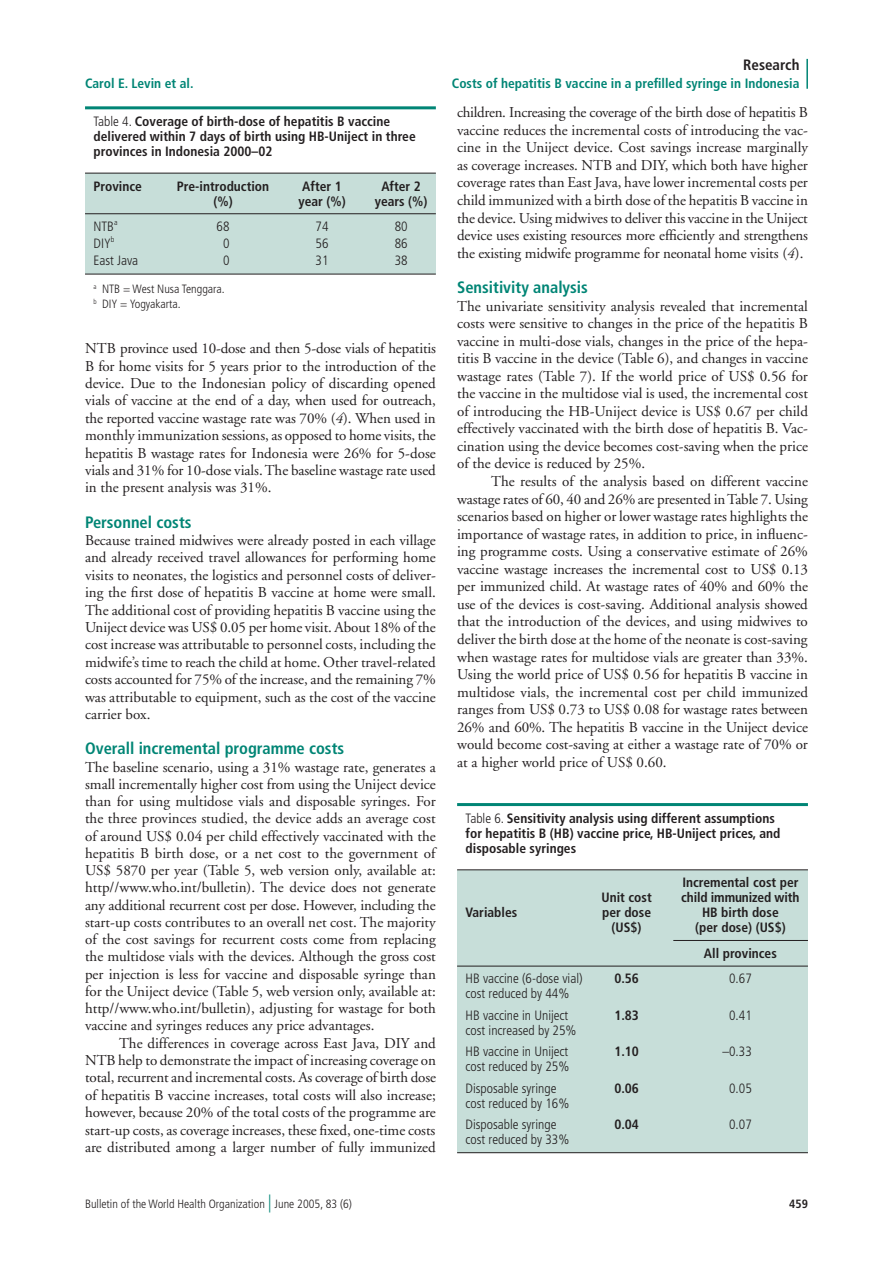
<style>
.page{position:relative;width:893px;height:1263px;background:#fff}
.page>*{position:absolute;margin:0;border:0;box-sizing:border-box;transform-origin:0 0}
.t1{font:700 condensed 16.5px "Frutiger";color:#008575}
.t2{font:15px/17.5px "Adobe Garamond";color:#231f20;text-align:justify}
.t3{font:700 condensed 15px "Frutiger";color:#231f20}
.t4{font:700 condensed 13.5px/15px "Frutiger";color:#231f20}
.t5{font:300 condensed 13.5px/21.5px "Frutiger";color:#231f20}
.t6{font:700 condensed 13.5px "Frutiger";color:#008575}
.t7{font:300 condensed 12px/15px "Frutiger";color:#231f20}
.t8{font:700 condensed 12px "Frutiger";color:#231f20}
.s1{font-weight:300}
.s2{font-style:italic}
.s3{font-size:18px;color:#008575}
</style>
<div class="page">
<svg style="left:85px;top:109px;width:109px;height:1px"></svg>
<hr style="left:806px;top:59px;width:2px;height:30px;background:#008575">
<div style="left:85px;top:173px;width:351px;height:101px;background:#c7ded9"></div>
<div style="left:457px;top:870px;width:351px;height:283px;background:#c7ded9"></div>
<hr style="left:85px;top:106px;width:351px;height:3px;background:#008575">
<hr style="left:85px;top:173px;width:351px;height:1px;background:#231f20">
<hr style="left:85px;top:213px;width:351px;height:1px;background:#231f20">
<hr style="left:85px;top:274px;width:351px;height:1px;background:#231f20">
<hr style="left:457px;top:803px;width:351px;height:3px;background:#008575">
<hr style="left:457px;top:869px;width:351px;height:1px;background:#231f20">
<hr style="left:673px;top:940px;width:135px;height:1px;background:#231f20">
<hr style="left:457px;top:966px;width:351px;height:1px;background:#231f20">
<hr style="left:457px;top:1152px;width:351px;height:1px;background:#231f20">
<p class="t3" style="left:743px;top:56px;width:58px">Research</p>
<p class="t6" style="left:85px;top:75px;width:110px">Carol E. Levin et al.</p>
<p class="t6" style="left:452px;top:75px;width:349px">Costs of hepatitis B vaccine in a prefilled syringe in Indonesia</p>
<p class="t4" style="left:94px;top:114px;width:324px"><span class="s1">Table 4.</span> Coverage of birth-dose of hepatitis B vaccine delivered within 7 days of birth using HB-Uniject in three provinces in Indonesia 2000–02</p>
<p class="t4" style="left:94px;top:178px;width:50px">Province</p>
<p class="t4" style="left:177px;top:178px;width:94px">Pre-introduction</p>
<p class="t4" style="left:302px;top:178px;width:41px">After 1</p>
<p class="t4" style="left:381px;top:178px;width:41px">After 2</p>
<p class="t4" style="left:213px;top:193px;width:21px">(%)</p>
<p class="t4" style="left:298px;top:193px;width:49px">year (%)</p>
<p class="t4" style="left:375px;top:193px;width:54px">years (%)</p>
<p class="t5" style="left:94px;top:216px;width:26px">NTB<sup>a</sup></p>
<p class="t5" style="left:217px;top:216px;width:14px">68</p>
<p class="t5" style="left:316px;top:216px;width:14px">74</p>
<p class="t5" style="left:395px;top:216px;width:14px">80</p>
<p class="t5" style="left:94px;top:233px;width:22px">DIY<sup>b</sup></p>
<p class="t5" style="left:223px;top:233px;width:8px">0</p>
<p class="t5" style="left:316px;top:233px;width:14px">56</p>
<p class="t5" style="left:395px;top:233px;width:14px">86</p>
<p class="t5" style="left:94px;top:250px;width:46px">East Java</p>
<p class="t5" style="left:223px;top:250px;width:8px">0</p>
<p class="t5" style="left:316px;top:250px;width:14px">31</p>
<p class="t5" style="left:395px;top:250px;width:14px">38</p>
<p class="t7" style="left:94px;top:282px;width:133px"><sup>a</sup> NTB = West Nusa Tenggara. <sup>b</sup> DIY = Yogyakarta.</p>
<p class="t2" style="left:85px;top:340px;width:352px">NTB province used 10-dose and then 5-dose vials of hepatitis B for home visits for 5 years prior to the introduction of the device. Due to the Indonesian policy of discarding opened vials of vaccine at the end of a day, when used for outreach, the reported vaccine wastage rate was 70% (<span class="s2">4</span>). When used in monthly immunization sessions, as opposed to home visits, the hepatitis B wastage rates for Indonesia were 26% for 5-dose vials and 31% for 10-dose vials. The baseline wastage rate used in the present analysis was 31%.</p>
<p class="t1" style="left:85px;top:512px;width:108px">Personnel costs</p>
<p class="t2" style="left:85px;top:532px;width:352px">Because trained midwives were already posted in each village and already received travel allowances for performing home visits to neonates, the logistics and personnel costs of deliver&shy;ing the first dose of hepatitis B vaccine at home were small.<br>The additional cost of providing hepatitis B vaccine using the Uniject device was US$ 0.05 per home visit. About 18% of the cost increase was attributable to personnel costs, including the midwife’s time to reach the child at home. Other travel-related costs accounted for 75% of the increase, and the remaining 7% was attributable to equipment, such as the cost of the vaccine carrier box.</p>
<p class="t1" style="left:85px;top:739px;width:261px">Overall incremental programme costs</p>
<p class="t2" style="left:85px;top:758px;width:352px">The baseline scenario, using a 31% wastage rate, generates a small incrementally higher cost from using the Uniject device than for using multidose vials and disposable syringes. For the three provinces studied, the device adds an average cost of around US$ 0.04 per child effectively vaccinated with the hepatitis B birth dose, or a net cost to the government of US$ 5870 per year (Table 5, web version only, available at: http//www.who.int/bulletin). The device does not generate any additional recurrent cost per dose. However, including the start-up costs contributes to an overall net cost. The majority of the cost savings for recurrent costs come from replacing the multidose vials with the devices. Although the gross cost per injection is less for vaccine and disposable syringe than for the Uniject device (Table 5, web version only, available at: http//www.who.int/bulletin), adjusting for wastage for both vaccine and syringes reduces any price advantages.</p>
<p class="t2" style="left:85px;top:1034px;width:353px;text-indent:34px">The differences in coverage across East Java, DIY and NTB help to demonstrate the impact of increasing coverage on total, recurrent and incremental costs. As coverage of birth dose of hepatitis B vaccine increases, total costs will also increase; however, because 20% of the total costs of the programme are start-up costs, as coverage increases, these fixed, one-time costs are distributed among a larger number of fully immunized</p>
<p class="t2" style="left:457px;top:104px;width:352px">children. Increasing the coverage of the birth dose of hepatitis B vaccine reduces the incremental costs of introducing the vac&shy;cine in the Uniject device. Cost savings increase marginally as coverage increases. NTB and DIY, which both have higher coverage rates than East Java, have lower incremental costs per child immunized with a birth dose of the hepatitis B vaccine in the device. Using midwives to deliver this vaccine in the Uniject device uses existing resources more efficiently and strengthens the existing midwife programme for neonatal home visits (<span class="s2">4</span>).</p>
<p class="t1" style="left:457px;top:277px;width:132px">Sensitivity analysis</p>
<p class="t2" style="left:457px;top:297px;width:352px">The univariate sensitivity analysis revealed that incremental costs were sensitive to changes in the price of the hepatitis B vaccine in multi-dose vials, changes in the price of the hepa&shy;titis B vaccine in the device (Table 6), and changes in vaccine wastage rates (Table 7). If the world price of US$ 0.56 for the vaccine in the multidose vial is used, the incremental cost of introducing the HB-Uniject device is US$ 0.67 per child effectively vaccinated with the birth dose of hepatitis B. Vac&shy;cination using the device becomes cost-saving when the price of the device is reduced by 25%.</p>
<p class="t2" style="left:457px;top:473px;width:353px;text-indent:34px">The results of the analysis based on different vaccine wastage rates of 60, 40 and 26% are presented in Table 7. Using scenarios based on higher or lower wastage rates highlights the importance of wastage rates, in addition to price, in influenc&shy;ing programme costs. Using a conservative estimate of 26% vaccine wastage increases the incremental cost to US$ 0.13 per immunized child. At wastage rates of 40% and 60% the use of the devices is cost-saving. Additional analysis showed that the introduction of the devices, and using midwives to deliver the birth dose at the home of the neonate is cost-saving when wastage rates for multidose vials are greater than 33%.<br>Using the world price of US$ 0.56 for hepatitis B vaccine in multidose vials, the incremental cost per child immunized ranges from US$ 0.73 to US$ 0.08 for wastage rates between 26% and 60%. The hepatitis B vaccine in the Uniject device would become cost-saving at either a wastage rate of 70% or at a higher world price of US$ 0.60.</p>
<p class="t4" style="left:466px;top:811px;width:316px"><span class="s1">Table 6.</span> Sensitivity analysis using different assumptions for hepatitis B (HB) vaccine price, HB-Uniject prices, and disposable syringes</p>
<p class="t4" style="left:682px;top:875px;width:118px">Incremental cost per</p>
<p class="t4" style="left:601px;top:890px;width:52px">Unit cost</p>
<p class="t4" style="left:681px;top:890px;width:120px">child immunized with</p>
<p class="t4" style="left:466px;top:905px;width:53px">Variables</p>
<p class="t4" style="left:602px;top:905px;width:51px">per dose</p>
<p class="t4" style="left:702px;top:905px;width:78px">HB birth dose</p>
<p class="t4" style="left:612px;top:920px;width:32px">(US$)</p>
<p class="t4" style="left:695px;top:915px;width:92px;line-height:25.7px;text-align:center">(per dose) (US$)<br>All provinces</p>
<p class="t5" style="left:466px;top:968px;width:118px">HB vaccine (6-dose vial)</p>
<p class="t4" style="left:614px;top:971px;width:26px">0.56</p>
<p class="t5" style="left:729px;top:968px;width:24px">0.67</p>
<p class="t5" style="left:466px;top:983px;width:105px">cost reduced by 44%<br>HB vaccine in Uniject</p>
<p class="t4" style="left:614px;top:1008px;width:26px">1.83</p>
<p class="t5" style="left:729px;top:1005px;width:24px">0.41</p>
<p class="t5" style="left:466px;top:1020px;width:112px">cost increased by 25%<br>HB vaccine in Uniject</p>
<p class="t4" style="left:614px;top:1044px;width:26px">1.10</p>
<p class="t5" style="left:722px;top:1041px;width:31px">–0.33</p>
<p class="t5" style="left:466px;top:1056px;width:105px">cost reduced by 25%<br>Disposable syringe</p>
<p class="t4" style="left:614px;top:1080px;width:26px">0.06</p>
<p class="t5" style="left:729px;top:1077px;width:24px">0.05</p>
<p class="t5" style="left:466px;top:1092px;width:105px">cost reduced by 16%<br>Disposable syringe</p>
<p class="t4" style="left:614px;top:1117px;width:26px">0.04</p>
<p class="t5" style="left:729px;top:1114px;width:24px">0.07</p>
<p class="t5" style="left:466px;top:1129px;width:105px">cost reduced by 33%</p>
<p class="t7" style="left:85px;top:1197px;width:268px">Bulletin of the World Health Organization <span class="s3">|</span> June 2005, 83 (6)</p>
<p class="t8" style="left:789px;top:1197px;width:20px">459</p>
</div>
